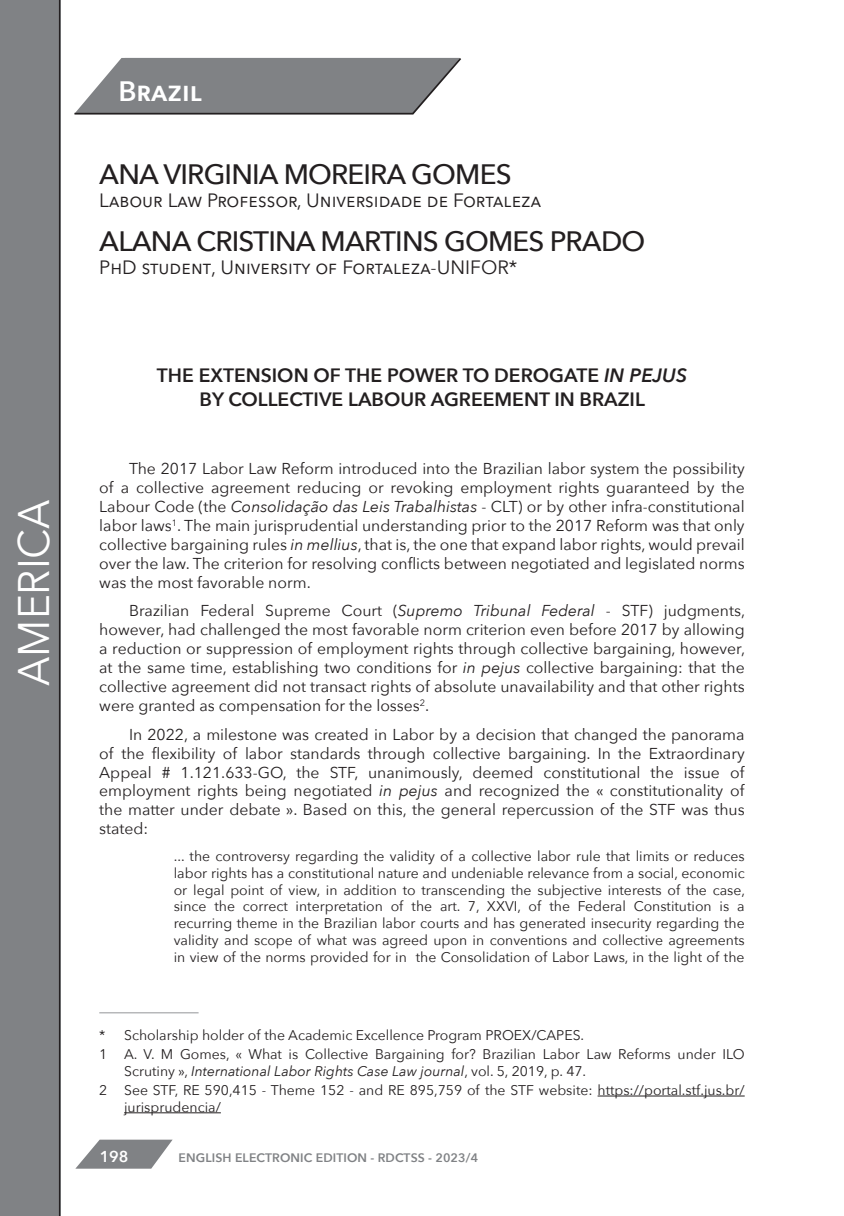
<style>
.page{position:relative;width:844px;height:1216px;background:#fff}
.page>*{position:absolute;margin:0;border:0;box-sizing:border-box;transform-origin:0 0}
.t1{font:44.1px "Avenir Next";color:#fff;scale:.95 1}
.Auteur{font:500 28px "Avenir Next";letter-spacing:-.03em;color:#231f20}
.t2{font:600 28px "Avenir Next";color:#fff}
.Univ__rattachement{font:19.25px "Avenir Next";color:#231f20}
.Titre_Actualité{font:600 19.25px/23.1px "Avenir Next";color:#231f20;text-align:center}
.Corps_Texte_actua{font:15.75px/18.9px "Avenir Next";color:#231f20;text-align:justify}
.t3{font:600 15.75px "Avenir Next";color:#fff}
.Citation{font:14px/16.8px "Avenir Next";color:#231f20;text-align:justify}
.Notes_de_fin_actua{font:14px/16.8px "Avenir Next";color:#231f20}
.t4{font:600 12.25px "Avenir Next";letter-spacing:.01em;color:#808285}
.s1{font-style:italic}
</style>
<div class="page">
<div style="left:0;top:0;width:61px;height:1215px;background:#808285"></div>
<hr style="left:59px;top:0;width:1px;height:1215px;background:#231f20">
<svg style="left:74px;top:57px;width:387px;height:58px;background:#8e9092"></svg>
<svg style="left:76px;top:1139px;width:96px;height:29px"></svg>
<hr style="left:99px;top:1012px;width:99px;height:1px;background:#939598">
<hr style="left:597px;top:1095px;width:147px;height:1px;background:#231f20">
<hr style="left:124px;top:1112px;width:97px;height:1px;background:#231f20">
<h1 class="t1" style="left:-4px;top:686px;width:198px;rotate:-90deg">AMERICA</h1>
<h2 class="t2" style="left:118px;top:67px;width:85px">Brazil</h2>
<p class="Auteur" style="left:99px;top:150px;width:414px">ANA VIRGINIA MOREIRA GOMES</p>
<p class="Univ__rattachement" style="left:99px;top:184px;width:443px">Labour Law Professor, Universidade de Fortaleza</p>
<p class="Auteur" style="left:99px;top:217px;width:547px">ALANA CRISTINA MARTINS GOMES PRADO</p>
<p class="Univ__rattachement" style="left:99px;top:251px;width:419px">PhD student, University of Fortaleza-UNIFOR*</p>
<p class="Titre_Actualité" style="left:157px;top:363px;width:531px">THE EXTENSION OF THE POWER TO DEROGATE <span class="s1">IN PEJUS<br></span>BY COLLECTIVE LABOUR AGREEMENT IN BRAZIL</p>
<p class="Corps_Texte_actua" style="left:99px;top:458px;width:646px;text-indent:30px">The 2017 Labor Law Reform introduced into the Brazilian labor system the possibility of a collective agreement reducing or revoking employment rights guaranteed by the Labour Code (the <span class="s1">Consolidação das Leis Trabalhistas</span> - CLT) or by other infra-constitutional labor laws<sup>1</sup>. The main jurisprudential understanding prior to the 2017 Reform was that only collective bargaining rules <span class="s1">in mellius</span>, that is, the one that expand labor rights, would prevail over the law. The criterion for resolving conflicts between negotiated and legislated norms was the most favorable norm.</p>
<p class="Corps_Texte_actua" style="left:99px;top:600px;width:647px;text-indent:30px">Brazilian Federal Supreme Court (<span class="s1">Supremo Tribunal Federal</span> - STF) judgments, however, had challenged the most favorable norm criterion even before 2017 by allowing a reduction or suppression of employment rights through collective bargaining, however, at the same time, establishing two conditions for <span class="s1">in pejus</span> collective bargaining: that the collective agreement did not transact rights of absolute unavailability and that other rights were granted as compensation for the losses<sup>2</sup>.</p>
<p class="Corps_Texte_actua" style="left:99px;top:724px;width:646px;text-indent:30px">In 2022, a milestone was created in Labor by a decision that changed the panorama of the flexibility of labor standards through collective bargaining. In the Extraordinary Appeal # 1.121.633-GO, the STF, unanimously, deemed constitutional the issue of employment rights being negotiated <span class="s1">in pejus</span> and recognized the « constitutionality of the matter under debate ». Based on this, the general repercussion of the STF was thus stated:</p>
<p class="Citation" style="left:174px;top:847px;width:572px">... the controversy regarding the validity of a collective labor rule that limits or reduces labor rights has a constitutional nature and undeniable relevance from a social, economic or legal point of view, in addition to transcending the subjective interests of the case, since the correct interpretation of the art. 7, XXVI, of the Federal Constitution is a recurring theme in the Brazilian labor courts and has generated insecurity regarding the validity and scope of what was agreed upon in conventions and collective agreements in view of the norms provided for in the Consolidation of Labor Laws, in the light of the</p>
<p class="Notes_de_fin_actua" style="left:99px;top:1025px;width:486px">* Scholarship holder of the Academic Excellence Program PROEX/CAPES.</p>
<p class="Notes_de_fin_actua" style="left:124px;top:1044px;width:622px;text-indent:-25px">1 A. V. M Gomes, « What is Collective Bargaining for? Brazilian Labor Law Reforms under ILO<br>Scrutiny », <span class="s1">International Labor Rights Case Law journal</span>, vol. 5, 2019, p. 47.</p>
<p class="Notes_de_fin_actua" style="left:124px;top:1081px;width:622px;text-indent:-25px">2 See STF, RE 590,415 - Theme 152 - and RE 895,759 of the STF website: https://portal.stf.jus.br/ jurisprudencia/</p>
<p class="t3" style="left:100px;top:1142px;width:30px">198</p>
<p class="t4" style="left:178px;top:1146px;width:301px">ENGLISH ELECTRONIC EDITION - RDCTSS - 2023/4</p>
</div>
